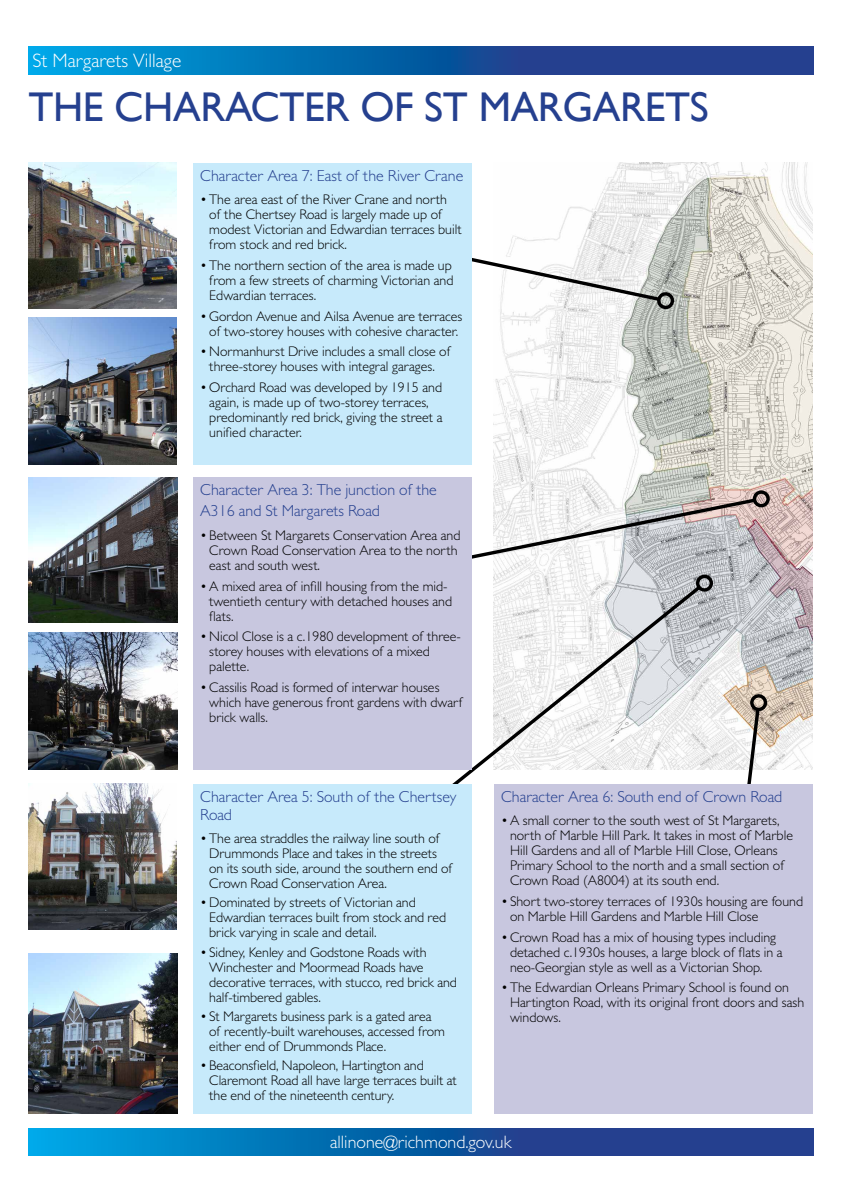
<style>
.page{position:relative;width:842px;height:1192px;background:#fff}
.page>*{position:absolute;margin:0;border:0;box-sizing:border-box;transform-origin:0 0}
.t1{font:41.5px "Gill Sans";letter-spacing:-.01em;color:#25408f}
.t2{font:300 19.5px "Gill Sans MT Std";color:#fff}
.t3{font:300 18px "Gill Sans MT Std";color:#fff}
.t4{font:300 16px/21px "Gill Sans MT Std";color:#25408f}
.t5{font:300 14px/15px "Gill Sans MT Std";color:#000}
</style>
<div class="page">
<svg style="left:28px;top:1128px;width:785px;height:27px;background:#0f62a9"></svg>
<svg style="left:28px;top:46px;width:786px;height:29px;background:#0f62a9"></svg>
<img style="left:28px;top:477px;width:149px;height:146px">
<img style="left:28px;top:632px;width:149px;height:138px">
<img style="left:28px;top:784px;width:148px;height:145px">
<img style="left:28px;top:954px;width:149px;height:160px">
<img style="left:28px;top:163px;width:148px;height:145px">
<img style="left:28px;top:318px;width:148px;height:147px">
<img style="left:494px;top:163px;width:318px;height:607px">
<svg style="left:472px;top:242px;width:201px;height:70px"></svg>
<div style="left:193px;top:163px;width:279px;height:302px;background:#c7eafb"></div>
<svg style="left:472px;top:496px;width:287px;height:81px"></svg>
<div style="left:753px;top:490px;width:17px;height:17px;border:3px solid #000;border-radius:50%"></div>
<svg style="left:452px;top:583px;width:252px;height:201px"></svg>
<div style="left:696px;top:575px;width:17px;height:17px;border:3px solid #000;border-radius:50%"></div>
<svg style="left:720px;top:691px;width:49px;height:93px"></svg>
<div style="left:193px;top:477px;width:279px;height:293px;background:#c8c7df"></div>
<div style="left:494px;top:784px;width:318px;height:330px;background:#c8c7df"></div>
<div style="left:193px;top:784px;width:279px;height:330px;background:#c7eafb"></div>
<h2 class="t2" style="left:33px;top:49px;width:150px">St Margarets Village</h2>
<h1 class="t1" style="left:28px;top:83px;width:682px">THE CHARACTER OF ST MARGARETS</h1>
<p class="t4" style="left:200px;top:165px;width:265px">Character Area 7: East of the River Crane</p>
<p class="t5" style="left:209px;top:192px;width:254px;text-indent:-9px">•The area east of the River Crane and north of the Chertsey Road is largely made up of modest Victorian and Edwardian terraces built from stock and red brick.</p>
<p class="t5" style="left:209px;top:258px;width:246px;text-align:justify;text-indent:-9px">•The northern section of the area is made up from a few streets of charming Victorian and Edwardian terraces.</p>
<p class="t5" style="left:200px;top:308px;width:264px;text-align:center">• Gordon Avenue and Ailsa Avenue are terraces of two-storey houses with cohesive character.</p>
<p class="t5" style="left:200px;top:344px;width:252px;text-align:center">•Normanhurst Drive includes a small close of three-storey houses with integral garages.</p>
<p class="t5" style="left:209px;top:380px;width:235px;text-indent:-9px">•Orchard Road was developed by 1915 and again, is made up of two-storey terraces, predominantly red brick, giving the street a unified character.</p>
<p class="t4" style="left:200px;top:479px;width:238px">Character Area 3: The junction of the<br>A316 and St Margarets Road</p>
<p class="t5" style="left:209px;top:528px;width:253px;text-indent:-9px">• Between St Margarets Conservation Area and<br>Crown Road Conservation Area to the north east and south west.</p>
<p class="t5" style="left:209px;top:578px;width:244px;text-indent:-9px">•A mixed area of infill housing from the mid&shy;twentieth century with detached houses and flats.</p>
<p class="t5" style="left:209px;top:629px;width:253px;text-indent:-9px">•Nicol Close is a c.1980 development of three&shy;storey houses with elevations of a mixed palette.</p>
<p class="t5" style="left:209px;top:679px;width:255px;text-indent:-9px">•Cassilis Road is formed of interwar houses which have generous front gardens with dwarf brick walls.</p>
<p class="t4" style="left:200px;top:787px;width:258px;line-height:18px">Character Area 5: South of the Chertsey<br>Road</p>
<p class="t5" style="left:209px;top:831px;width:245px;text-indent:-9px">•The area straddles the railway line south of Drummonds Place and takes in the streets on its south side, around the southern end of Crown Road Conservation Area.</p>
<p class="t5" style="left:209px;top:895px;width:238px;text-indent:-9px">•Dominated by streets of Victorian and<br>Edwardian terraces built from stock and red brick varying in scale and detail.</p>
<p class="t5" style="left:209px;top:944px;width:249px;text-indent:-9px">• Sidney, Kenley and Godstone Roads with Winchester and Moormead Roads have decorative terraces, with stucco, red brick and half-timbered gables.</p>
<p class="t5" style="left:209px;top:1008px;width:237px;text-indent:-9px">• St Margarets business park is a gated area of recently-built warehouses, accessed from either end of Drummonds Place.</p>
<p class="t5" style="left:209px;top:1058px;width:249px;text-indent:-9px">• Beaconsfield, Napoleon, Hartington and<br>Claremont Road all have large terraces built at the end of the nineteenth century.</p>
<p class="t4" style="left:501px;top:786px;width:283px">Character Area 6: South end of Crown Road</p>
<p class="t5" style="left:510px;top:813px;width:285px;text-indent:-9px">•A small corner to the south west of St Margarets, north of Marble Hill Park. It takes in most of Marble Hill Gardens and all of Marble Hill Close, Orleans Primary School to the north and a small section of Crown Road (A8004) at its south end.</p>
<p class="t5" style="left:510px;top:893px;width:295px;text-indent:-9px">• Short two-storey terraces of 1930s housing are found on Marble Hill Gardens and Marble Hill Close</p>
<p class="t5" style="left:510px;top:929px;width:274px;text-indent:-9px">•Crown Road has a mix of housing types including detached c.1930s houses, a large block of flats in a neo-Georgian style as well as a Victorian Shop.</p>
<p class="t5" style="left:510px;top:980px;width:296px;text-indent:-9px">•The Edwardian Orleans Primary School is found on<br>Hartington Road, with its original front doors and sash windows.</p>
<p class="t3" style="left:330px;top:1131px;width:183px">allinone@richmond.gov.uk</p>
</div>
